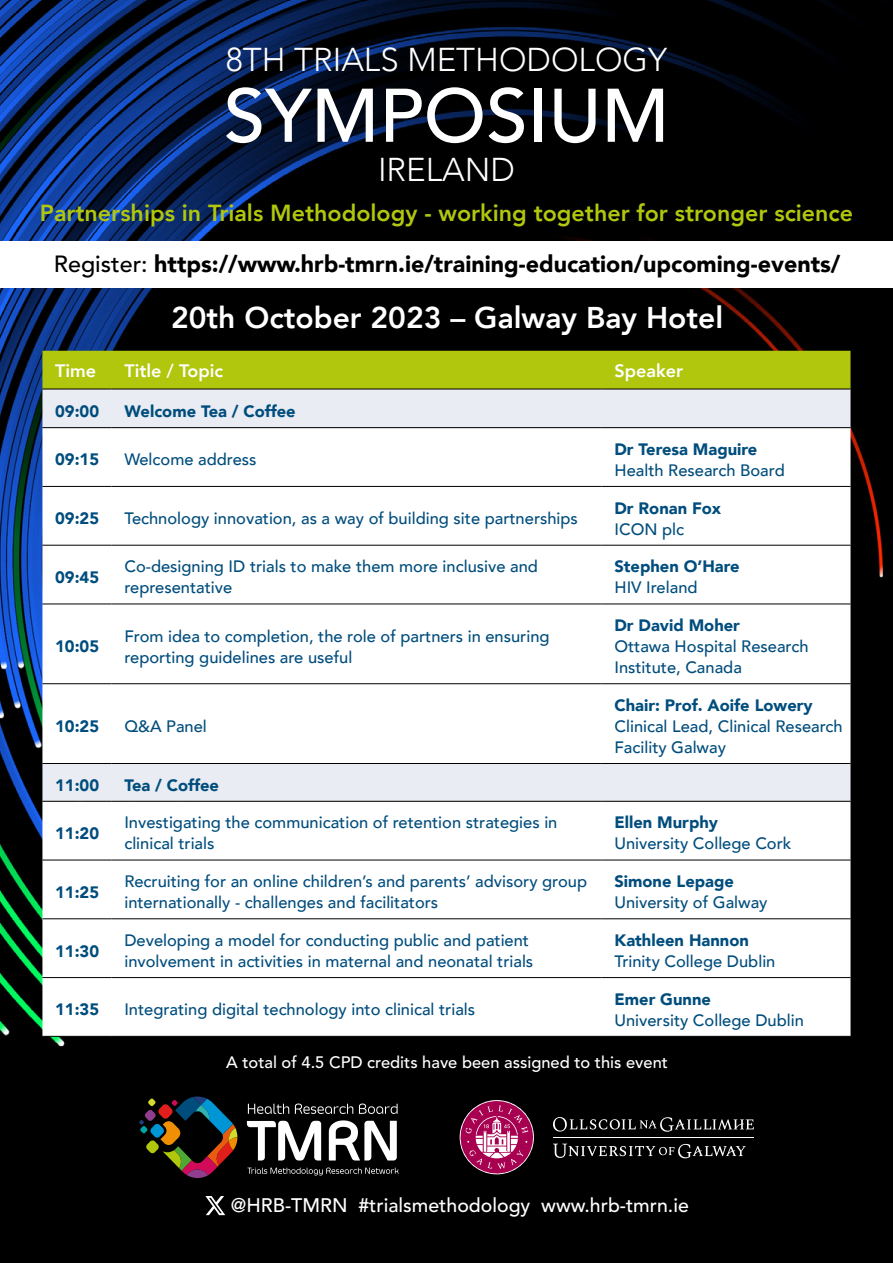
<style>
.page{position:relative;width:893px;height:1263px;background:#fff}
.page>*{position:absolute;margin:0;border:0;box-sizing:border-box;transform-origin:0 0}
.t1{font:500 75px "Avenir";color:#fff}
.t2{font:300 33px "Avenir";color:#fff}
.t3{font:800 30px "Avenir";color:#fff}
.t4{font:900 23.25px "Avenir";color:#000}
.t5{font:800 23.25px "Avenir";color:#b0c70d}
.t6{font:500 19.5px "Avenir LT Std";color:#fff}
.t7{font:800 18px "Avenir";color:#fff}
.t8{font:500 16.5px/21px "Avenir";color:#004d7d}
.t9{font:900 16.5px "Avenir";color:#004d7d}
.t10{font:500 16.5px "Avenir LT Std";color:#fff}
.s1{font-family:"Avenir LT Std";font-weight:500}
</style>
<div class="page">
<img style="left:0;top:0;width:893px;height:1263px">
<div style="left:0;top:241px;width:893px;height:47px;background:#fff"></div>
<div style="left:42px;top:351px;width:808px;height:38px;background:#b0c70d"></div>
<div style="left:42px;top:390px;width:808px;height:37px;background:#e9ecf2"></div>
<svg style="left:42px;top:428px;width:808px;height:608px"></svg>
<hr style="left:42px;top:427px;width:70px;height:1px;background:#000">
<hr style="left:112px;top:427px;width:490px;height:1px;background:#000">
<hr style="left:602px;top:427px;width:248px;height:1px;background:#000">
<hr style="left:42px;top:486px;width:70px;height:1px;background:#000">
<hr style="left:112px;top:486px;width:490px;height:1px;background:#000">
<hr style="left:602px;top:486px;width:248px;height:1px;background:#000">
<hr style="left:42px;top:545px;width:70px;height:1px;background:#000">
<hr style="left:112px;top:545px;width:490px;height:1px;background:#000">
<hr style="left:602px;top:545px;width:248px;height:1px;background:#000">
<hr style="left:42px;top:604px;width:70px;height:1px;background:#000">
<hr style="left:112px;top:604px;width:490px;height:1px;background:#000">
<hr style="left:602px;top:604px;width:248px;height:1px;background:#000">
<hr style="left:42px;top:683px;width:70px;height:1px;background:#000">
<hr style="left:112px;top:683px;width:490px;height:1px;background:#000">
<hr style="left:602px;top:683px;width:248px;height:1px;background:#000">
<hr style="left:42px;top:763px;width:70px;height:1px;background:#000">
<hr style="left:112px;top:763px;width:490px;height:1px;background:#000">
<hr style="left:602px;top:763px;width:248px;height:1px;background:#000">
<hr style="left:42px;top:801px;width:70px;height:1px;background:#000">
<hr style="left:112px;top:801px;width:490px;height:1px;background:#000">
<hr style="left:602px;top:801px;width:248px;height:1px;background:#000">
<hr style="left:42px;top:860px;width:70px;height:1px;background:#000">
<hr style="left:112px;top:860px;width:490px;height:1px;background:#000">
<hr style="left:602px;top:860px;width:248px;height:1px;background:#000">
<hr style="left:42px;top:918px;width:70px;height:1px;background:#000">
<hr style="left:112px;top:918px;width:490px;height:1px;background:#000">
<hr style="left:602px;top:918px;width:248px;height:1px;background:#000">
<hr style="left:42px;top:977px;width:70px;height:1px;background:#000">
<hr style="left:112px;top:977px;width:490px;height:1px;background:#000">
<hr style="left:602px;top:977px;width:248px;height:1px;background:#000">
<hr style="left:42px;top:1036px;width:70px;height:1px;background:#000">
<hr style="left:112px;top:1036px;width:490px;height:1px;background:#000">
<hr style="left:602px;top:1036px;width:248px;height:1px;background:#000">
<hr style="left:42px;top:389px;width:70px;height:1px;background:#000">
<hr style="left:112px;top:389px;width:490px;height:1px;background:#000">
<hr style="left:602px;top:389px;width:248px;height:1px;background:#000">
<svg style="left:247px;top:1167px;width:152px;height:8px"></svg>
<svg style="left:247px;top:1120px;width:150px;height:40px"></svg>
<svg style="left:248px;top:1103px;width:150px;height:11px;background:#3b3b3b"></svg>
<svg style="left:139px;top:1096px;width:98px;height:82px;background:#312923"></svg>
<svg style="left:553px;top:1117px;width:201px;height:15px;background:#2f2f2f"></svg>
<hr style="left:553px;top:1137px;width:201px;height:1px;background:#fff">
<svg style="left:553px;top:1144px;width:193px;height:14px;background:#333"></svg>
<svg style="left:456px;top:1096px;width:82px;height:82px;background:#7a294f"></svg>
<svg style="left:205px;top:1196px;width:20px;height:19px"></svg>
<h2 class="t2" style="left:226px;top:40px;width:443px">8TH TRIALS METHODOLOGY</h2>
<h1 class="t1" style="left:224px;top:51px;width:447px">SYMPOSIUM</h1>
<h2 class="t2" style="left:378px;top:150px;width:138px">IRELAND</h2>
<h3 class="t5" style="left:40px;top:195px;width:815px">Partnerships in Trials Methodology - working together for stronger science</h3>
<h3 class="t4" style="left:54px;top:244px;width:788px"><span class="s1">Register:</span> https://www.hrb-tmrn.ie/training-education/upcoming-events/</h3>
<h3 class="t3" style="left:171px;top:294px;width:554px">20th October 2023 – Galway Bay Hotel</h3>
<p class="t7" style="left:55px;top:356px;width:43px">Time</p>
<p class="t7" style="left:124px;top:356px;width:100px">Title / Topic</p>
<p class="t7" style="left:614px;top:356px;width:70px">Speaker</p>
<p class="t9" style="left:55px;top:397px;width:45px">09:00</p>
<p class="t9" style="left:124px;top:397px;width:173px">Welcome Tea / Coffee</p>
<p class="t9" style="left:55px;top:445px;width:45px">09:15</p>
<p class="t8" style="left:124px;top:448px;width:134px">Welcome address</p>
<p class="t9" style="left:614px;top:435px;width:144px">Dr Teresa Maguire</p>
<p class="t8" style="left:614px;top:459px;width:172px">Health Research Board</p>
<p class="t9" style="left:55px;top:504px;width:45px">09:25</p>
<p class="t8" style="left:124px;top:507px;width:455px">Technology innovation, as a way of building site partnerships</p>
<p class="t9" style="left:614px;top:494px;width:108px">Dr Ronan Fox</p>
<p class="t8" style="left:614px;top:517px;width:71px">ICON plc</p>
<p class="t9" style="left:55px;top:563px;width:45px">09:45</p>
<p class="t8" style="left:124px;top:555px;width:415px">Co-designing ID trials to make them more inclusive and representative</p>
<p class="t9" style="left:614px;top:552px;width:127px">Stephen O’Hare</p>
<p class="t8" style="left:614px;top:576px;width:85px">HIV Ireland</p>
<p class="t9" style="left:55px;top:632px;width:45px">10:05</p>
<p class="t8" style="left:124px;top:624px;width:427px">From idea to completion, the role of partners in ensuring reporting guidelines are useful</p>
<p class="t9" style="left:55px;top:712px;width:45px">10:25</p>
<p class="t8" style="left:124px;top:715px;width:84px">Q&amp;A Panel</p>
<p class="t9" style="left:614px;top:611px;width:127px">Dr David Moher</p>
<p class="t8" style="left:614px;top:635px;width:196px">Ottawa Hospital Research<br>Institute, Canada</p>
<p class="t9" style="left:614px;top:691px;width:200px">Chair: Prof. Aoife Lowery</p>
<p class="t8" style="left:614px;top:715px;width:230px">Clinical Lead, Clinical Research<br>Facility Galway</p>
<p class="t9" style="left:55px;top:771px;width:45px">11:00</p>
<p class="t9" style="left:124px;top:771px;width:96px">Tea / Coffee</p>
<p class="t9" style="left:55px;top:819px;width:45px">11:20</p>
<p class="t8" style="left:124px;top:811px;width:435px">Investigating the communication of retention strategies in clinical trials</p>
<p class="t9" style="left:614px;top:808px;width:105px">Ellen Murphy</p>
<p class="t8" style="left:614px;top:832px;width:178px">University College Cork</p>
<p class="t9" style="left:55px;top:878px;width:45px">11:25</p>
<p class="t8" style="left:124px;top:870px;width:464px">Recruiting for an online children’s and parents’ advisory group internationally - challenges and facilitators</p>
<p class="t9" style="left:614px;top:867px;width:121px">Simone Lepage</p>
<p class="t8" style="left:614px;top:891px;width:155px">University of Galway</p>
<p class="t9" style="left:55px;top:937px;width:45px">11:30</p>
<p class="t8" style="left:124px;top:929px;width:410px">Developing a model for conducting public and patient involvement in activities in maternal and neonatal trials</p>
<p class="t9" style="left:614px;top:926px;width:136px">Kathleen Hannon</p>
<p class="t8" style="left:614px;top:950px;width:163px">Trinity College Dublin</p>
<p class="t9" style="left:55px;top:995px;width:45px">11:35</p>
<p class="t8" style="left:124px;top:998px;width:352px">Integrating digital technology into clinical trials</p>
<p class="t9" style="left:614px;top:985px;width:98px">Emer Gunne</p>
<p class="t8" style="left:614px;top:1009px;width:191px">University College Dublin</p>
<p class="t10" style="left:226px;top:1052px;width:443px">A total of 4.5 CPD credits have been assigned to this event</p>
<p class="t6" style="left:231px;top:1194px;width:460px">@HRB-TMRN #trialsmethodology www.hrb-tmrn.ie</p>
</div>
